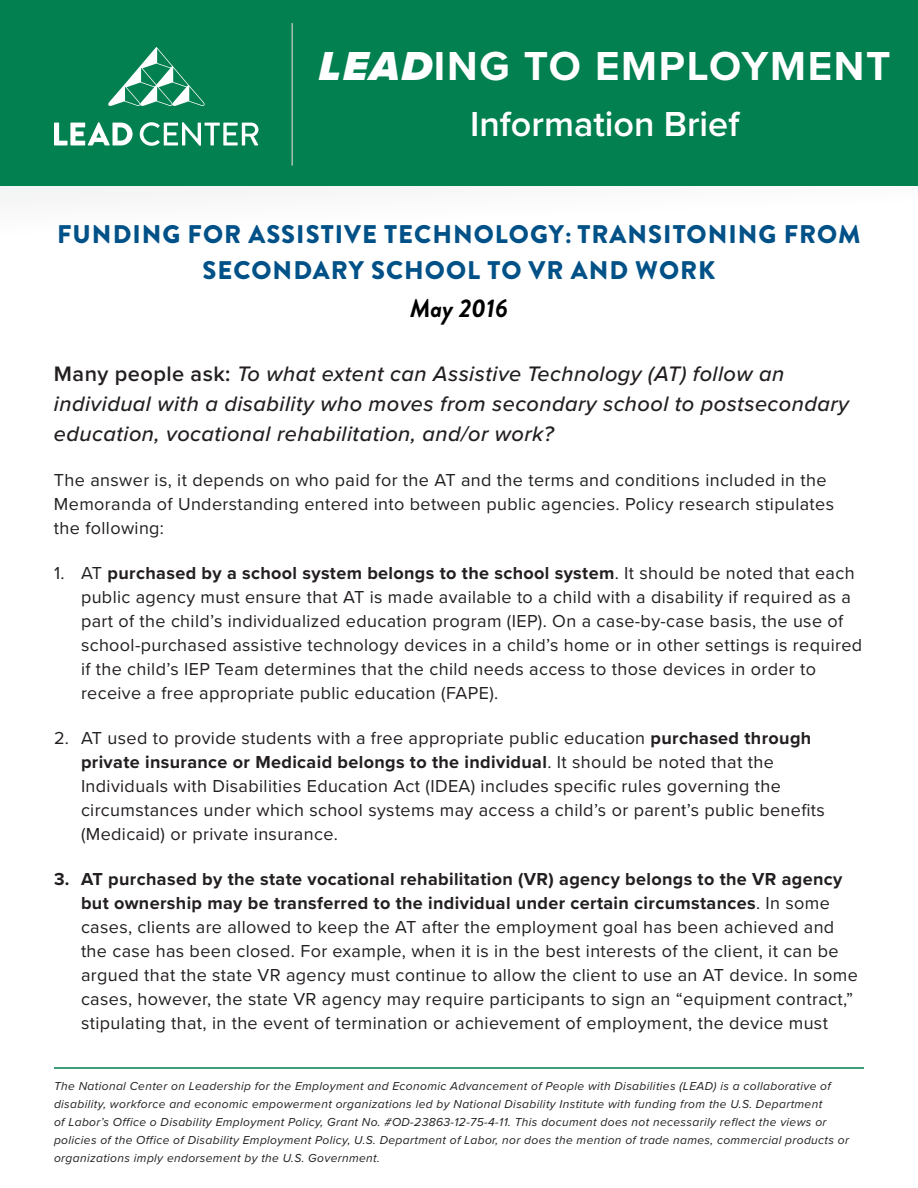
<style>
.page{position:relative;width:918px;height:1188px;background:#fff}
.page>*{position:absolute;margin:0;border:0;box-sizing:border-box;transform-origin:0 0}
.t1{font:700 42px "Proxima Nova";letter-spacing:.04em;color:#fff}
.t2{font:600 36px "Proxima Nova";color:#fff}
.Paragraph_Style_1{font:900 25.5px/36.8px "Brandon Grotesque";letter-spacing:.04em;color:#005187;text-align:center}
.Paragraph_Style_1-2{font:italic 500 21.75px/30px "Proxima Nova";letter-spacing:.02em;color:#231f20}
.Paragraph_Style_1-3{font:18px/24px "Proxima Nova";letter-spacing:.02em;color:#231f20}
.t3{font:italic 12px/18px "Proxima Nova";letter-spacing:.03em;color:#231f20}
.s1{font-weight:900;font-style:italic}
.s2{font-weight:700;font-style:italic;color:#000}
.s3{font-weight:600;font-style:normal}
.s4{font-weight:700}
</style>
<div class="page">
<div style="left:0;top:0;width:918px;height:185px;background:#028050"></div>
<hr style="left:54px;top:1067px;width:810px;height:2px;background:#028050">
<svg style="left:108px;top:47px;width:97px;height:59px"></svg>
<svg style="left:54px;top:122px;width:79px;height:23px"></svg>
<svg style="left:140px;top:122px;width:118px;height:24px"></svg>
<hr style="left:291px;top:23px;width:2px;height:143px;background:#a7c2af">
<h1 class="t1" style="left:319px;top:41px;width:573px"><span class="s1">LEAD</span>ING TO EMPLOYMENT</h1>
<h1 class="t2" style="left:470px;top:103px;width:271px">Information Brief</h1>
<p class="Paragraph_Style_1" style="left:57px;top:217px;width:805px">FUNDING FOR ASSISTIVE TECHNOLOGY: TRANSITONING FROM<br>SECONDARY SCHOOL TO VR AND WORK<br><span class="s2">May 2016</span></p>
<p class="Paragraph_Style_1-2" style="left:54px;top:359px;width:796px"><span class="s3">Many people ask:</span> To what extent can Assistive Technology (AT) follow an individual with a disability who moves from secondary school to postsecondary education, vocational rehabilitation, and/or work?</p>
<p class="Paragraph_Style_1-3" style="left:54px;top:468px;width:782px">The answer is, it depends on who paid for the AT and the terms and conditions included in the<br>Memoranda of Understanding entered into between public agencies. Policy research stipulates the following:</p>
<p class="Paragraph_Style_1-3" style="left:81px;top:561px;width:783px;text-indent:-27px">1. AT <span class="s4">purchased by a school system belongs to the school system</span>. It should be noted that each public agency must ensure that AT is made available to a child with a disability if required as a part of the child’s individualized education program (IEP). On a case-by-case basis, the use of school-purchased assistive technology devices in a child’s home or in other settings is required if the child’s IEP Team determines that the child needs access to those devices in order to receive a free appropriate public education (FAPE).</p>
<p class="Paragraph_Style_1-3" style="left:81px;top:726px;width:745px;text-indent:-27px">2. AT used to provide students with a free appropriate public education <span class="s4">purchased through private insurance or Medicaid belongs to the individual</span>. It should be noted that the Individuals with Disabilities Education Act (IDEA) includes specific rules governing the circumstances under which school systems may access a child’s or parent’s public benefits (Medicaid) or private insurance.</p>
<p class="Paragraph_Style_1-3" style="left:81px;top:867px;width:778px;text-indent:-27px"><span class="s4">3. AT purchased by the state vocational rehabilitation (VR) agency belongs to the VR agency but ownership may be transferred to the individual under certain circumstances</span>. In some cases, clients are allowed to keep the AT after the employment goal has been achieved and the case has been closed. For example, when it is in the best interests of the client, it can be argued that the state VR agency must continue to allow the client to use an AT device. In some cases, however, the state VR agency may require participants to sign an “equipment contract,” stipulating that, in the event of termination or achievement of employment, the device must</p>
<p class="t3" style="left:54px;top:1078px;width:797px">The National Center on Leadership for the Employment and Economic Advancement of People with Disabilities (LEAD) is a collaborative of disability, workforce and economic empowerment organizations led by National Disability Institute with funding from the U.S. Department<br>of Labor’s Office o Disability Employment Policy, Grant No. #OD-23863-12-75-4-11. This document does not necessarily reflect the views or policies of the Office of Disability Employment Policy, U.S. Department of Labor, nor does the mention of trade names, commercial products or organizations imply endorsement by the U.S. Government.</p>
</div>
